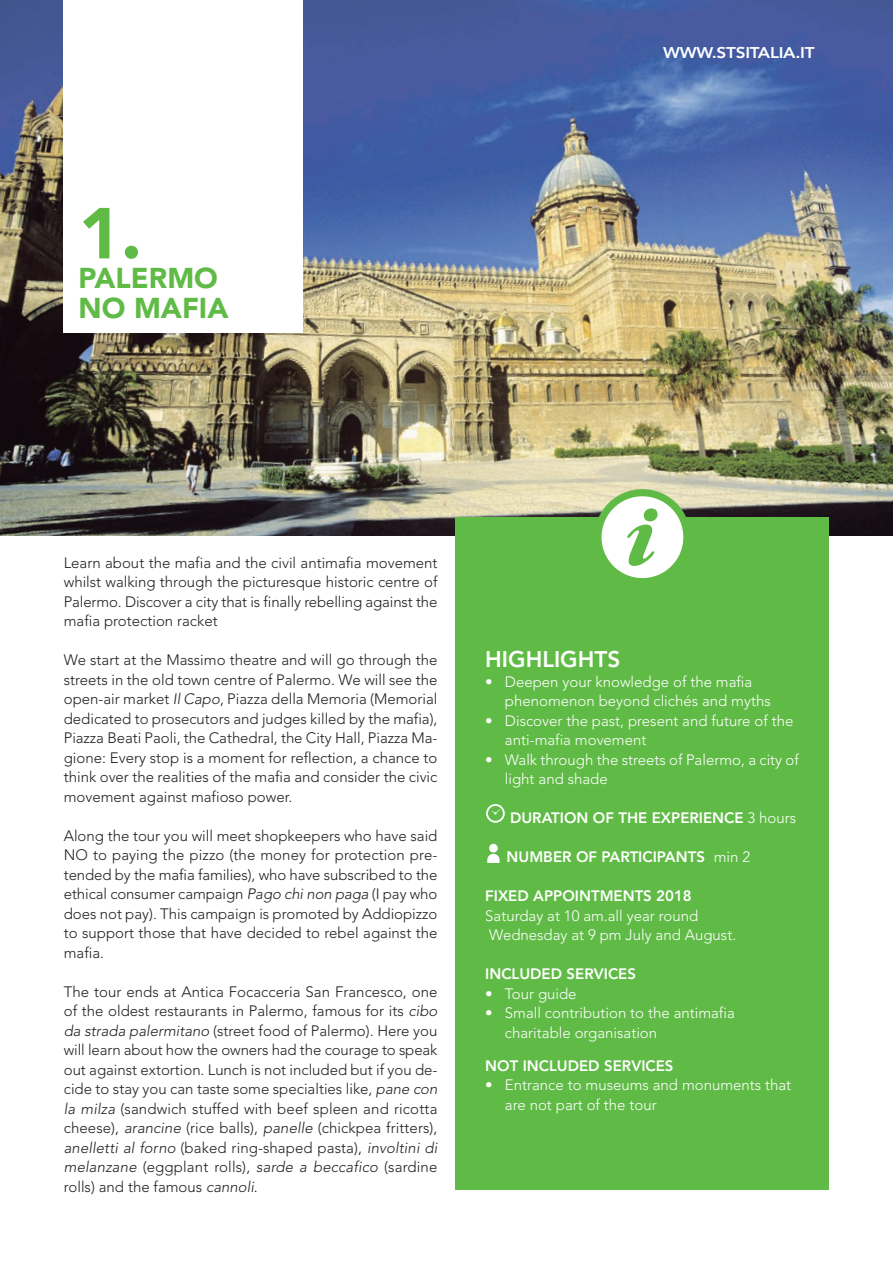
<style>
.page{position:relative;width:893px;height:1263px;background:#fff}
.page>*{position:absolute;margin:0;border:0;box-sizing:border-box;transform-origin:0 0}
.t1{font:900 71.25px "Avenir";color:#60bb46}
.t2{font:900 28.5px "Avenir";color:#60bb46}
.t3{font:800 22.5px "Avenir";color:#fff}
.t4{font:800 15.45px "Avenir";letter-spacing:-.015em;color:#fff;scale:1.11 1}
.t5{font:300 15px/19.5px "Avenir";color:#231f20;text-align:justify}
.t6{font:300 15px/19.5px "Avenir";color:#fff}
.t7{font:800 15px "Avenir";color:#fff}
.s1{font-style:italic}
.s2{font-weight:300}
</style>
<div class="page">
<img style="left:0;top:0;width:893px;height:535px">
<div style="left:455px;top:517px;width:374px;height:672px;background:#60bb46"></div>
<div style="left:489px;top:844px;width:9px;height:8px;background:#fff;border-radius:50%"></div>
<svg style="left:487px;top:854px;width:13px;height:8px"></svg>
<svg style="left:486px;top:804px;width:19px;height:19px"></svg>
<div style="left:594px;top:489px;width:96px;height:96px;background:#60bb46;border-radius:50%"></div>
<div style="left:601px;top:496px;width:82px;height:82px;background:#fff;border-radius:50%"></div>
<svg style="left:627px;top:508px;width:31px;height:58px"></svg>
<div style="left:64px;top:0;width:239px;height:333px;background:#fff"></div>
<p class="t1" style="left:79px;top:204px;width:65px">1.</p>
<p class="t2" style="left:79px;top:267px;width:141px">PALERMO</p>
<p class="t2" style="left:79px;top:297px;width:151px">NO MAFIA</p>
<p class="t4" style="left:663px;top:46px;width:138px">WWW.STSITALIA.IT</p>
<p class="t5" style="left:64px;top:554px;width:375px">Learn about the mafia and the civil antimafia movement whilst walking through the picturesque historic centre of Palermo. Discover a city that is finally rebelling against the mafia protection racket</p>
<p class="t5" style="left:64px;top:652px;width:375px">We start at the Massimo theatre and will go through the streets in the old town centre of Palermo. We will see the open-air market <span class="s1">Il Capo</span>, Piazza della Memoria (Memorial dedicated to prosecutors and judges killed by the mafia), Piazza Beati Paoli, the Cathedral, the City Hall, Piazza Ma&shy;gione: Every stop is a moment for reflection, a chance to think over the realities of the mafia and consider the civic movement against mafioso power.</p>
<p class="t5" style="left:64px;top:827px;width:375px">Along the tour you will meet shopkeepers who have said NO to paying the pizzo (the money for protection pre&shy;tended by the mafia families), who have subscribed to the ethical consumer campaign <span class="s1">Pago chi non paga</span> (I pay who does not pay). This campaign is promoted by Addiopizzo to support those that have decided to rebel against the mafia.</p>
<p class="t5" style="left:64px;top:983px;width:375px">The tour ends at Antica Focacceria San Francesco, one of the oldest restaurants in Palermo, famous for its <span class="s1">cibo da strada palermitano</span> (street food of Palermo). Here you will learn about how the owners had the courage to speak out against extortion. Lunch is not included but if you de&shy;cide to stay you can taste some specialties like, <span class="s1">pane con la milza</span> (sandwich stuffed with beef spleen and ricotta cheese), <span class="s1">arancine</span> (rice balls), <span class="s1">panelle</span> (chickpea fritters), <span class="s1">anelletti al forno</span> (baked ring-shaped pasta), <span class="s1">involtini di melanzane</span> (eggplant rolls), <span class="s1">sarde a beccafico</span> (sardine rolls) and the famous <span class="s1">cannoli</span>.</p>
<p class="t3" style="left:485px;top:650px;width:137px">HIGHLIGHTS</p>
<p class="t6" style="left:485px;top:673px;width:269px">• Deepen your knowledge of the mafia</p>
<p class="t6" style="left:505px;top:692px;width:267px">phenomenon beyond clichés and myths</p>
<p class="t6" style="left:505px;top:712px;width:290px;text-indent:-20px">• Discover the past, present and future of the anti-mafia movement</p>
<p class="t6" style="left:505px;top:751px;width:295px;text-indent:-20px">• Walk through the streets of Palermo, a city of light and shade</p>
<p class="t7" style="left:510px;top:812px;width:288px">DURATION OF THE EXPERIENCE <span class="s2">3 hours</span></p>
<p class="t7" style="left:507px;top:851px;width:245px">NUMBER OF PARTICIPANTS <span class="s2">min 2</span></p>
<p class="t7" style="left:485px;top:890px;width:208px">FIXED APPOINTMENTS 2018</p>
<p class="t6" style="left:485px;top:907px;width:214px">Saturday at 10 am.all year round</p>
<p class="t6" style="left:489px;top:926px;width:249px">Wednesday at 9 pm July and August.</p>
<p class="t7" style="left:485px;top:968px;width:152px">INCLUDED SERVICES</p>
<p class="t6" style="left:485px;top:985px;width:93px">• Tour guide</p>
<p class="t6" style="left:485px;top:1004px;width:251px">• Small contribution to the antimafia</p>
<p class="t6" style="left:505px;top:1024px;width:154px">charitable organisation</p>
<p class="t7" style="left:485px;top:1059px;width:190px">NOT INCLUDED SERVICES</p>
<p class="t6" style="left:505px;top:1076px;width:288px;text-indent:-20px">• Entrance to museums and monuments that are not part of the tour</p>
</div>
